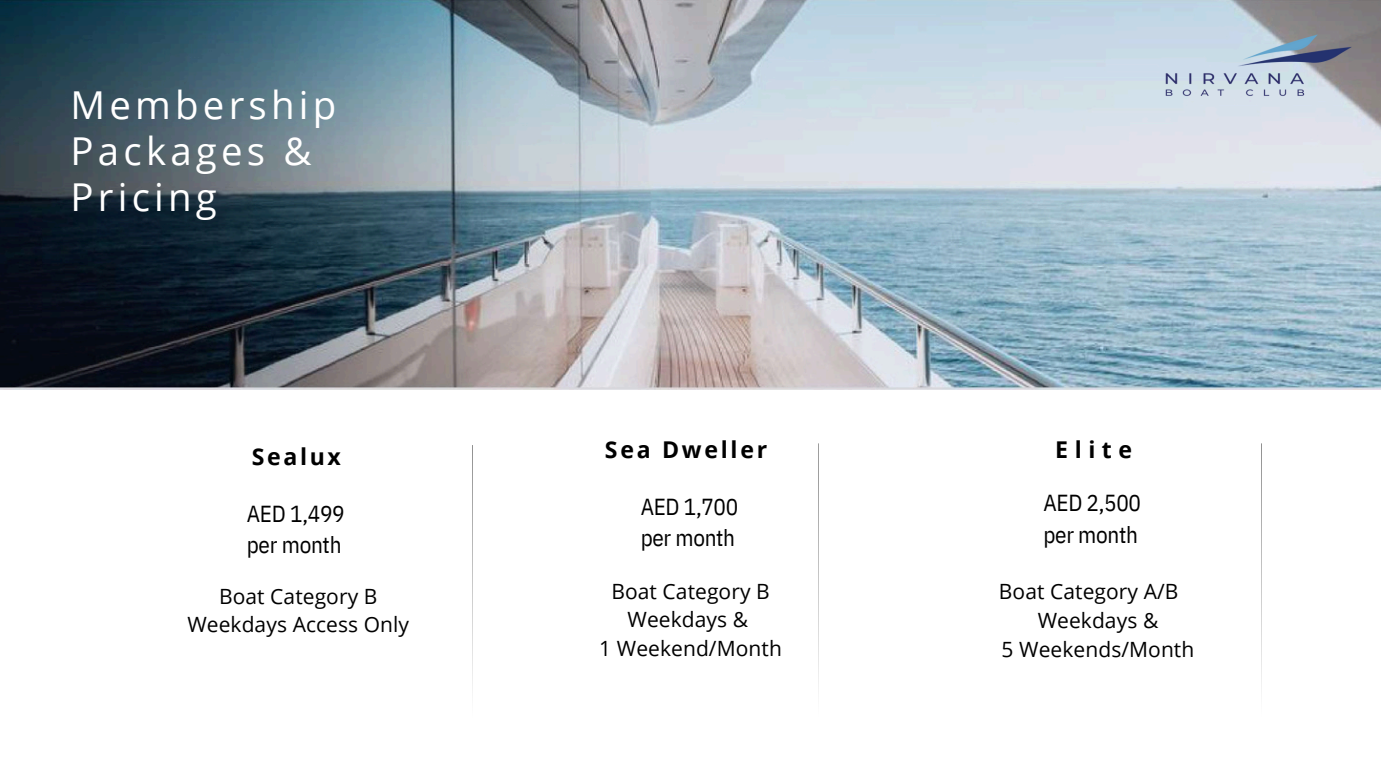
<style>
.page{position:relative;width:1381px;height:774px;background:#fff}
.page>*{position:absolute;margin:0;border:0;box-sizing:border-box;transform-origin:0 0}
.t1{font:38.5px/45.9px "Open Sans";letter-spacing:.11em;color:#fff}
.t2{font:23.1px/31.5px "IBM Plex Sans Cond";letter-spacing:-.015em;color:#000}
.t3{font:700 23.1px "Open Sans";letter-spacing:.12em;color:#000}
.t4{font:21px/27.7px "Open Sans";letter-spacing:.005em;color:#000;text-align:center}
</style>
<div class="page">
<img style="left:0;top:0;width:1381px;height:387px">
<hr style="left:472px;top:445px;width:1px;height:277px;background:#000">
<hr style="left:818px;top:443px;width:1px;height:277px;background:#000">
<hr style="left:1261px;top:443px;width:1px;height:277px;background:#000">
<img style="left:1161px;top:30px;width:196px;height:70px">
<p class="t1" style="left:71px;top:81px;width:267px">Membership<br>Packages &amp;<br>Pricing</p>
<h2 class="t3" style="left:252px;top:439px;width:91px">Sealux</h2>
<p class="t3" style="left:605px;top:432px;width:164px">Sea Dweller</p>
<p class="t3" style="left:1055px;top:433px;width:78px">Elite</p>
<h1 class="t2" style="left:247px;top:497px;width:99px">AED 1,499 per month</h1>
<p class="t2" style="left:640px;top:490px;width:99px">AED 1,700 per month</p>
<h2 class="t2" style="left:1043px;top:486px;width:99px">AED 2,500 per month</h2>
<p class="t4" style="left:187px;top:581px;width:223px">Boat Category B<br>Weekdays Access Only</p>
<p class="t4" style="left:611px;top:575px;width:160px;line-height:28.9px">Boat Category B<br>Weekdays &amp;</p>
<h2 class="t4" style="left:599px;top:634px;width:184px">1 Weekend/Month</h2>
<p class="t4" style="left:999px;top:576px;width:181px">Boat Category A/B</p>
<p class="t4" style="left:1037px;top:605px;width:122px">Weekdays &amp;</p>
<p class="t4" style="left:1001px;top:634px;width:194px">5 Weekends/Month</p>
</div>
